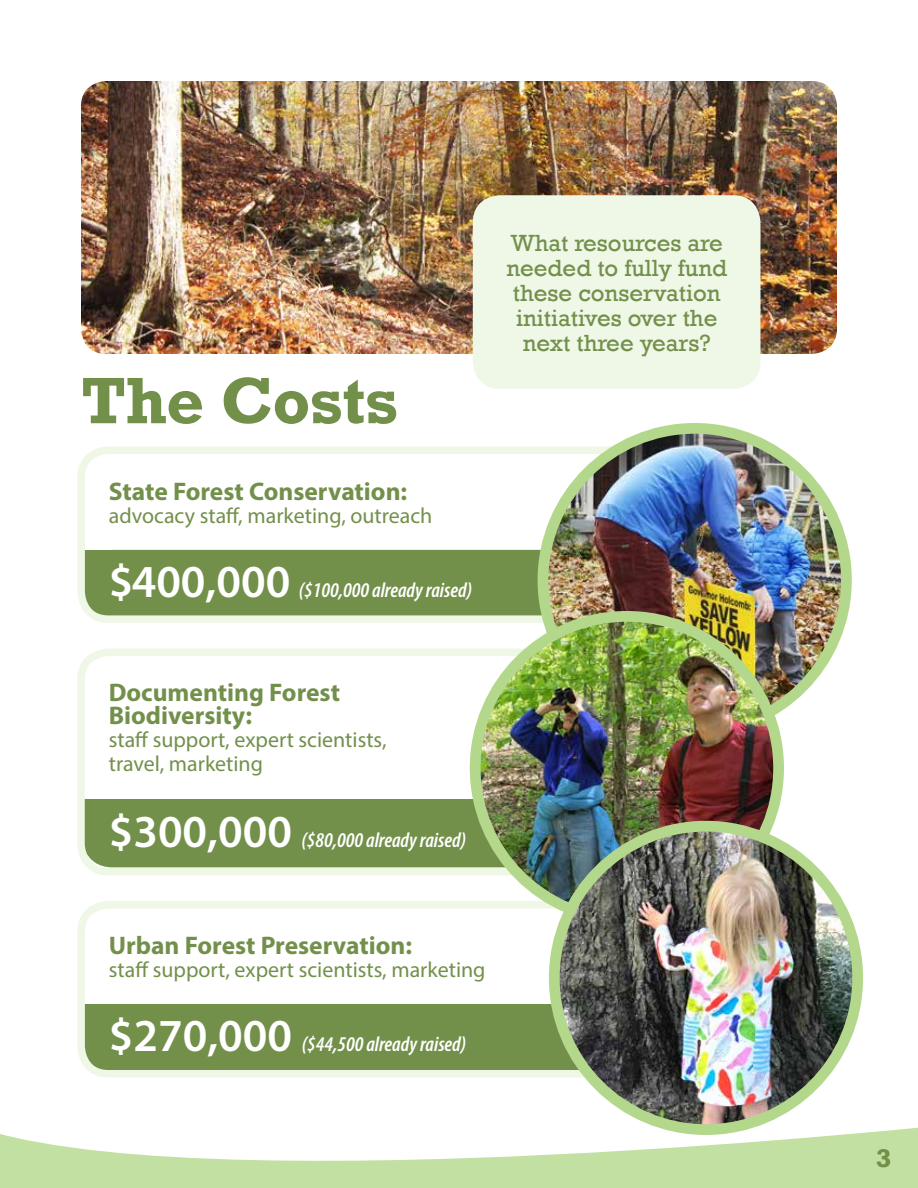
<style>
.page{position:relative;width:918px;height:1188px;background:#fff}
.page>*{position:absolute;margin:0;border:0;box-sizing:border-box;transform-origin:0 0}
.t1{font:700 61.5px "Rockwell";color:#73904b}
.t2{font:700 25.5px/23.2px "Myriad Pro";color:#73904b}
.t3{font:24px/25px "Rockwell";color:#73904b;text-align:center}
.t4{font:700 24px "Rockwell";color:#73904b}
.t5{font:21.9px/23.2px "Myriad Pro";color:#73904b}
.t6{font:italic 600 condensed 21px "Myriad Pro";color:#fff}
.s1{font-style:normal;font-stretch:normal;font-size:45.9px}
</style>
<div class="page">
<div style="left:86px;top:803px;width:615px;height:61px;background:#73904b;border-radius:27px"></div>
<div style="left:82px;top:799px;width:623px;height:68px;border:8px solid #73904b;border-radius:27px"></div>
<div style="left:77px;top:649px;width:487px;height:226px;border:8px solid #eff7e7;border-radius:27px"></div>
<div style="left:86px;top:1008px;width:615px;height:61px;background:#73904b;border-radius:27px"></div>
<div style="left:82px;top:1004px;width:623px;height:69px;border:8px solid #73904b;border-radius:27px"></div>
<div style="left:77px;top:901px;width:623px;height:177px;border:8px solid #eff7e7;border-radius:27px"></div>
<div style="left:86px;top:554px;width:615px;height:61px;background:#73904b;border-radius:27px"></div>
<div style="left:82px;top:550px;width:623px;height:68px;border:8px solid #73904b;border-radius:27px"></div>
<div style="left:77px;top:446px;width:623px;height:177px;border:8px solid #eff7e7;border-radius:27px"></div>
<svg style="left:0;top:1102px;width:918px;height:86px"></svg>
<img style="left:81px;top:81px;width:756px;height:273px">
<div style="left:473px;top:195px;width:288px;height:194px;background:#eff7e7;border-radius:27px"></div>
<img style="left:543px;top:428px;width:303px;height:304px;border-radius:152px">
<div style="left:538px;top:423px;width:314px;height:314px;border:11px solid #b4d88b;border-radius:50%"></div>
<img style="left:475px;top:616px;width:304px;height:304px;border-radius:152px">
<div style="left:470px;top:611px;width:314px;height:314px;border:11px solid #b4d88b;border-radius:50%"></div>
<img style="left:554px;top:826px;width:304px;height:304px;border-radius:152px">
<div style="left:549px;top:821px;width:314px;height:314px;border:11px solid #b4d88b;border-radius:50%"></div>
<h1 class="t1" style="left:81px;top:361px;width:318px">The Costs</h1>
<p class="t2" style="left:109px;top:479px;width:300px">State Forest Conservation:</p>
<p class="t5" style="left:109px;top:504px;width:325px">advocacy staff, marketing, outreach</p>
<p class="t6" style="left:109px;top:577px;width:365px"><span class="s1">$400,000</span> ($100,000 already raised)</p>
<p class="t2" style="left:109px;top:680px;width:233px">Documenting Forest<br>Biodiversity:</p>
<p class="t5" style="left:109px;top:728px;width:279px">staff support, expert scientists, travel, marketing</p>
<p class="t6" style="left:109px;top:828px;width:359px"><span class="s1">$300,000</span> ($80,000 already raised)</p>
<p class="t3" style="left:506px;top:231px;width:222px">What resources are needed to fully fund these conservation initiatives over the next three years?</p>
<p class="t2" style="left:109px;top:933px;width:305px">Urban Forest Preservation:</p>
<p class="t5" style="left:109px;top:958px;width:378px">staff support, expert scientists, marketing</p>
<p class="t6" style="left:109px;top:1032px;width:359px"><span class="s1">$270,000</span> ($44,500 already raised)</p>
<p class="t4" style="left:876px;top:1142px;width:17px">3</p>
</div>
